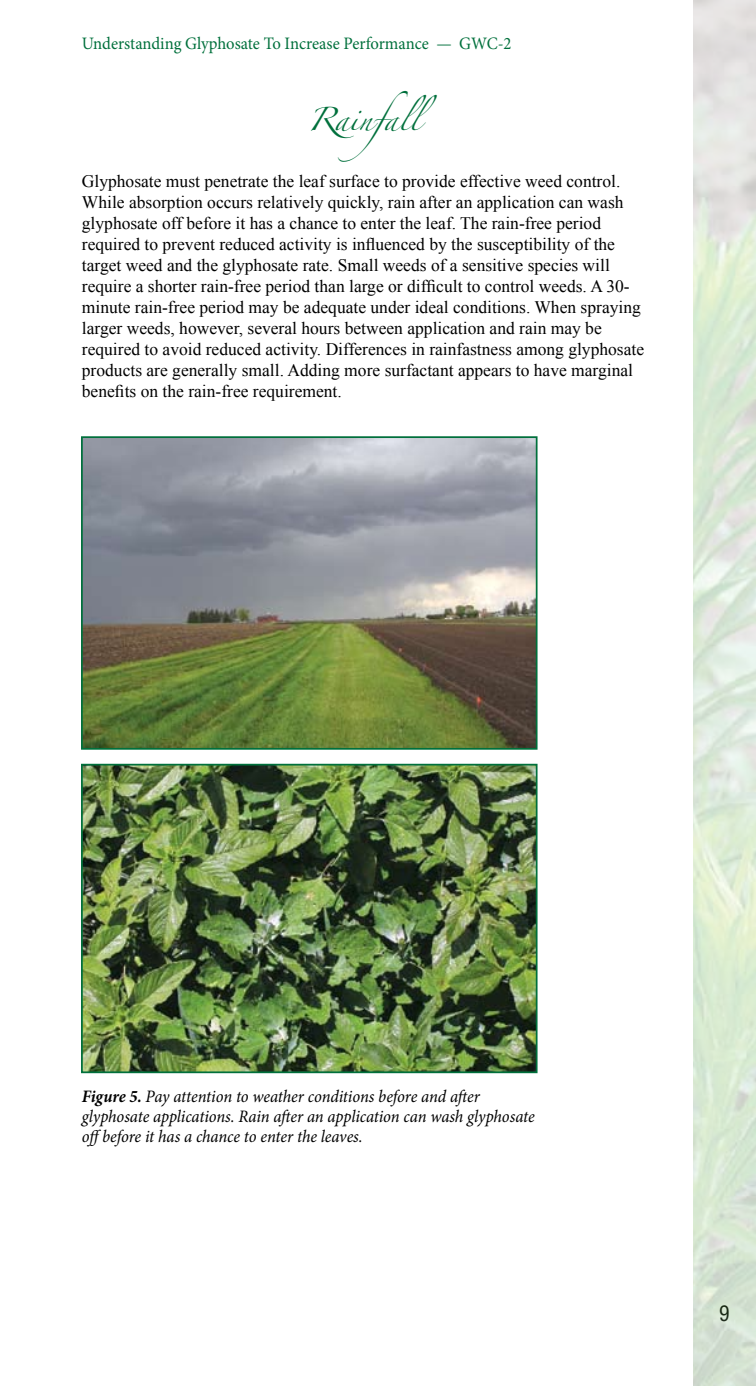
<style>
.page{position:relative;width:756px;height:1386px;background:#fff}
.page>*{position:absolute;margin:0;border:0;box-sizing:border-box;transform-origin:0 0}
.t1{font:21px "Zapfino";color:#00703c}
.t2{font:17.5px/21px "Times New Roman";color:#000}
.t3{font:italic 17.5px/20.1px "Minion Pro";letter-spacing:-.01em;color:#000;scale:.95 1}
.t4{font:17.5px "Minion Pro";letter-spacing:-.005em;color:#00703c;scale:.95 1}
.s1{font-weight:700}
</style>
<div class="page">
<img style="left:84px;top:439px;width:451px;height:308px">
<div style="left:81px;top:436px;width:457px;height:314px;border:2px solid #00703c"></div>
<img style="left:84px;top:767px;width:451px;height:303px">
<div style="left:81px;top:764px;width:457px;height:309px;border:2px solid #00703c"></div>
<svg style="left:720px;top:1305px;width:9px;height:16px"></svg>
<p class="t4" style="left:82px;top:32px;width:454px">Understanding Glyphosate To Increase Performance — GWC-2</p>
<p class="t1" style="left:307px;top:111px;width:136px">Rainfall</p>
<p class="t2" style="left:82px;top:171px;width:564px">Glyphosate must penetrate the leaf surface to provide effective weed control.<br>While absorption occurs relatively quickly, rain after an application can wash glyphosate off before it has a chance to enter the leaf. The rain-free period required to prevent reduced activity is influenced by the susceptibility of the target weed and the glyphosate rate. Small weeds of a sensitive species will require a shorter rain-free period than large or difficult to control weeds. A 30- minute rain-free period may be adequate under ideal conditions. When spraying larger weeds, however, several hours between application and rain may be required to avoid reduced activity. Differences in rainfastness among glyphosate products are generally small. Adding more surfactant appears to have marginal benefits on the rain-free requirement.</p>
<p class="t3" style="left:82px;top:1086px;width:478px"><span class="s1">Figure 5.</span> Pay attention to weather conditions before and after glyphosate applications. Rain after an application can wash glyphosate offbefore it has a chance to enter the leaves.</p>
</div>
